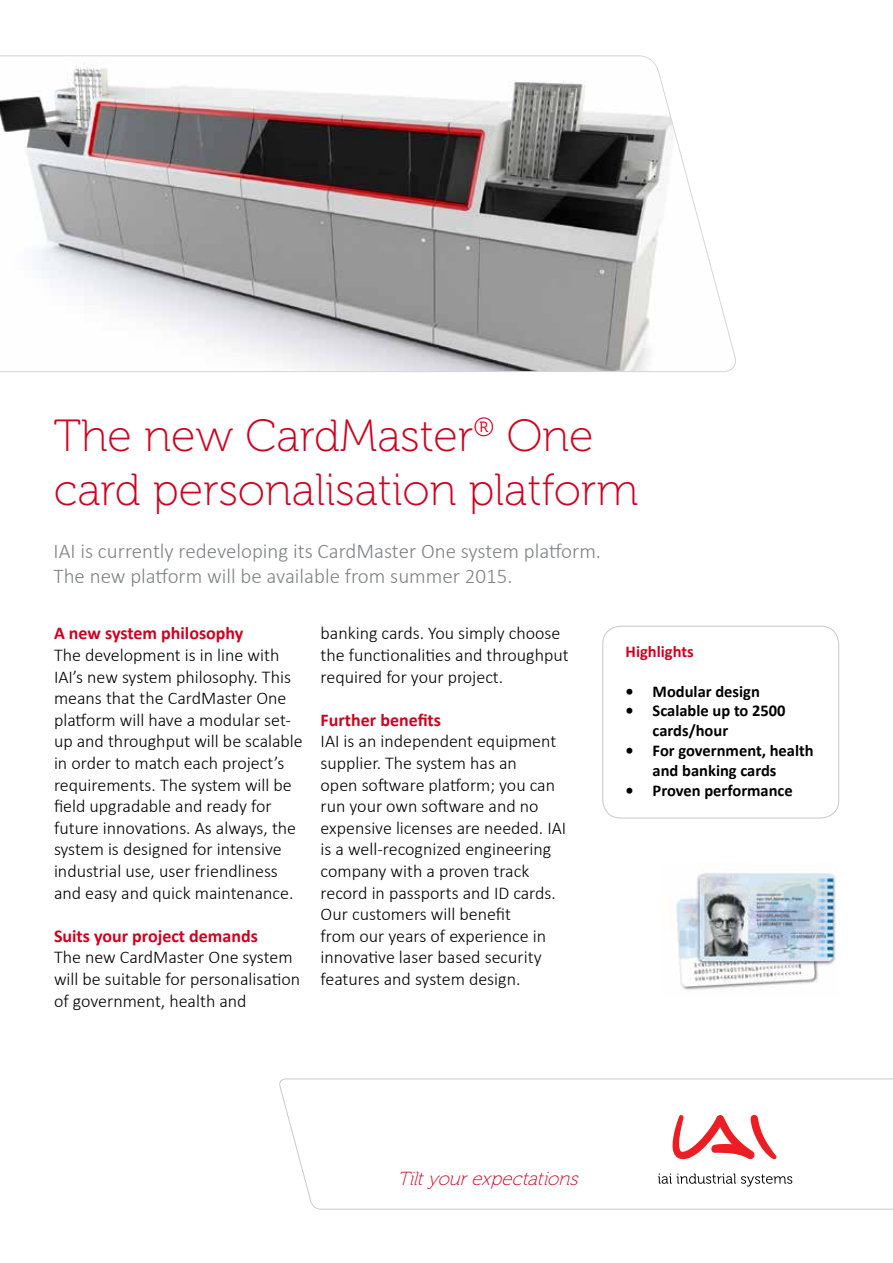
<style>
.page{position:relative;width:893px;height:1263px;background:#fff}
.page>*{position:absolute;margin:0;border:0;box-sizing:border-box;transform-origin:0 0}
.t1{font:45px/54px "Museo 100";color:#d2001e}
.t2{font:300 21px/25.2px "Calibri";color:#808285}
.t3{font:italic 18.9px "Museo 100";color:#d2001e}
.t4{font:300 18px/21.6px "Calibri";color:#000}
.t5{font:700 18px "Calibri";color:#d2001e}
.t6{font:700 16.5px/19.8px "Calibri";color:#000}
.t7{font:700 16.5px "Calibri";color:#d2001e}
</style>
<div class="page">
<img style="left:676px;top:872px;width:160px;height:118px">
<svg style="left:0;top:55px;width:736px;height:317px"></svg>
<svg style="left:279px;top:1078px;width:614px;height:132px"></svg>
<svg style="left:672px;top:1113px;width:105px;height:47px"></svg>
<svg style="left:658px;top:1173px;width:134px;height:13px"></svg>
<div style="left:602px;top:626px;width:237px;height:192px;border:1px solid #c7c8ca;border-radius:18px"></div>
<h1 class="t1" style="left:54px;top:410px;width:586px">The new CardMaster<sup>®</sup> One card personalisation platform</h1>
<p class="t2" style="left:54px;top:538px;width:549px">IAI is currently redeveloping its CardMaster One system platform.<br>The new platform will be available from summer 2015.</p>
<p class="t5" style="left:54px;top:622px;width:191px">A new system philosophy</p>
<p class="t4" style="left:54px;top:644px;width:250px">The development is in line with<br>IAI’s new system philosophy. This means that the CardMaster One platform will have a modular set&shy;up and throughput will be scalable in order to match each project’s requirements. The system will be field upgradable and ready for future innovations. As always, the system is designed for intensive industrial use, user friendliness and easy and quick maintenance.</p>
<p class="t5" style="left:54px;top:924px;width:205px">Suits your project demands</p>
<p class="t4" style="left:54px;top:946px;width:248px">The new CardMaster One system will be suitable for personalisation of government, health and</p>
<p class="t4" style="left:321px;top:622px;width:250px">banking cards. You simply choose the functionalities and throughput required for your project.</p>
<p class="t5" style="left:321px;top:708px;width:122px">Further benefits</p>
<p class="t4" style="left:321px;top:730px;width:247px">IAI is an independent equipment supplier. The system has an<br>open software platform; you can run your own software and no expensive licenses are needed. IAI is a well-recognized engineering company with a proven track record in passports and ID cards.<br>Our customers will benefit<br>from our years of experience in innovative laser based security features and system design.</p>
<p class="t7" style="left:626px;top:641px;width:70px">Highlights</p>
<p class="t6" style="left:626px;top:681px;width:136px">• Modular design</p>
<p class="t6" style="left:653px;top:701px;width:134px;text-indent:-27px">• Scalable up to 2500 cards/hour</p>
<p class="t6" style="left:653px;top:740px;width:163px;text-indent:-27px">• For government, health and banking cards</p>
<p class="t6" style="left:626px;top:780px;width:169px">• Proven performance</p>
<p class="t3" style="left:397px;top:1168px;width:187px">Tiltyourexpectations</p>
</div>
